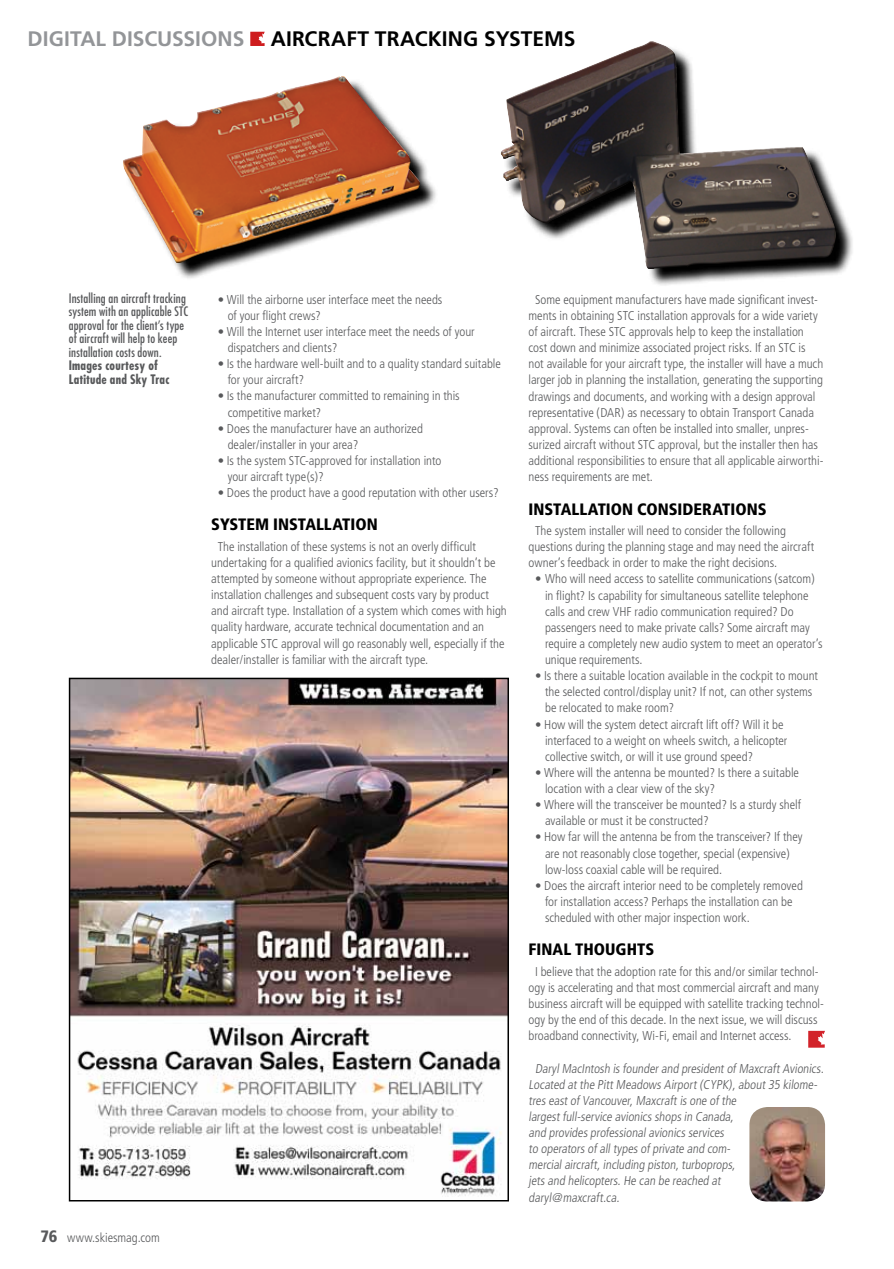
<style>
.page{position:relative;width:894px;height:1269px;background:#fff}
.page>*{position:absolute;margin:0;border:0;box-sizing:border-box;transform-origin:0 0}
.t1{font:700 21px "Frutiger";color:#000}
.t2{font:700 21px "Frutiger";color:#939598}
.t3{font:900 condensed 16.5px "Frutiger";color:#000}
.t4{font:300 condensed 12.75px/16.2px "Frutiger";color:#58595b}
.t5{font:condensed 12.75px/13.5px "Futura";letter-spacing:.01em;color:#58595b}
.t6{font:700 condensed 12.75px/13.5px "Futura";letter-spacing:.015em;color:#58595b}
.s1{font-weight:900;font-size:16.5px}
</style>
<div class="page">
<svg style="left:250px;top:32px;width:15px;height:14px"></svg>
<svg style="left:650px;top:200px;width:203px;height:86px"></svg>
<div style="left:499px;top:52px;width:338px;height:219px;background:#000;opacity:.75"></div>
<svg style="left:175px;top:160px;width:261px;height:119px"></svg>
<div style="left:122px;top:78px;width:300px;height:187px;background:#000;opacity:.75"></div>
<img style="left:749px;top:1107px;width:76px;height:95px">
<img style="left:72px;top:681px;width:434px;height:516px">
<div style="left:69px;top:678px;width:440px;height:524px;border:2px solid #000"></div>
<svg style="left:808px;top:1031px;width:17px;height:17px"></svg>
<h1 class="t2" style="left:27px;top:27px;width:218px">DIGITAL DISCUSSIONS</h1>
<h1 class="t1" style="left:271px;top:27px;width:184px">AI RCRAFT TRACKING</h1>
<h1 class="t1" style="left:484px;top:27px;width:91px">SYSTEMS</h1>
<p class="t5" style="left:69px;top:291px;width:121px">Installing an aircraft tracking system with an applicable STC approval for the client’s type of aircraft will help to keep installation costs down.</p>
<p class="t6" style="left:69px;top:359px;width:102px">Images courtesy of<br>Latitude and Sky Trac</p>
<p class="t4" style="left:40px;top:1230px;width:121px"><span class="s1">76</span> www.skiesmag.com</p>
<p class="t4" style="left:228px;top:292px;width:216px;text-indent:-10px">• Will the airborne user interface meet the needs of your flight crews?</p>
<p class="t4" style="left:228px;top:324px;width:248px;text-indent:-10px">• Will the Internet user interface meet the needs of your dispatchers and clients?</p>
<p class="t4" style="left:228px;top:356px;width:275px;text-indent:-10px">• Is the hardware well-built and to a quality standard suitable for your aircraft?</p>
<p class="t4" style="left:228px;top:388px;width:233px;text-indent:-10px">• Is the manufacturer committed to remaining in this competitive market?</p>
<p class="t4" style="left:228px;top:420px;width:197px;text-indent:-10px">• Does the manufacturer have an authorized dealer/installer in your area?</p>
<p class="t4" style="left:228px;top:453px;width:215px;text-indent:-10px">• Is the system STC-approved for installation into your aircraft type(s)?</p>
<p class="t4" style="left:218px;top:485px;width:283px">• Does the product have a good reputation with other users?</p>
<p class="t3" style="left:211px;top:515px;width:168px">SYSTEM INSTALLATION</p>
<p class="t4" style="left:211px;top:539px;width:297px;text-indent:6px">The installation of these systems is not an overly difficult undertaking for a qualified avionics facility, but it shouldn’t be attempted by someone without appropriate experience. The installation challenges and subsequent costs vary by product and aircraft type. Installation of a system which comes with high quality hardware, accurate technical documentation and an applicable STC approval will go reasonably well, especially if the dealer/installer is familiar with the aircraft type.</p>
<p class="t4" style="left:528px;top:292px;width:296px;text-indent:6px">Some equipment manufacturers have made significant invest&shy;ments in obtaining STC installation approvals for a wide variety of aircraft. These STC approvals help to keep the installation cost down and minimize associated project risks. If an STC is not available for your aircraft type, the installer will have a much larger job in planning the installation, generating the supporting drawings and documents, and working with a design approval representative (DAR) as necessary to obtain Transport Canada approval. Systems can often be installed into smaller, unpres&shy;surized aircraft without STC approval, but the installer then has additional responsibilities to ensure that all applicable airworthi&shy;ness requirements are met.</p>
<p class="t3" style="left:528px;top:499px;width:239px">INSTALLATION CONSIDERATIONS</p>
<p class="t4" style="left:528px;top:523px;width:287px;text-indent:6px">The system installer will need to consider the following questions during the planning stage and may need the aircraft owner’s feedback in order to make the right decisions.</p>
<p class="t4" style="left:545px;top:571px;width:279px;text-indent:-10px">• Who will need access to satellite communications (satcom) in flight? Is capability for simultaneous satellite telephone calls and crew VHF radio communication required? Do passengers need to make private calls? Some aircraft may require a completely new audio system to meet an operator’s unique requirements.</p>
<p class="t4" style="left:545px;top:668px;width:274px;text-indent:-10px">• Is there a suitable location available in the cockpit to mount the selected control/display unit? If not, can other systems be relocated to make room?</p>
<p class="t4" style="left:545px;top:716px;width:244px;text-indent:-10px">• How will the system detect aircraft lift off? Will it be interfaced to a weight on wheels switch, a helicopter collective switch, or will it use ground speed?</p>
<p class="t4" style="left:545px;top:765px;width:255px;text-indent:-10px">• Where will the antenna be mounted? Is there a suitable location with a clear view of the sky?</p>
<p class="t4" style="left:545px;top:797px;width:257px;text-indent:-10px">• Where will the transceiver be mounted? Is a sturdy shelf available or must it be constructed?</p>
<p class="t4" style="left:545px;top:829px;width:259px;text-indent:-10px">• How far will the antenna be from the transceiver? If they are not reasonably close together, special (expensive) low-loss coaxial cable will be required.</p>
<p class="t4" style="left:545px;top:878px;width:259px;text-indent:-10px">• Does the aircraft interior need to be completely removed for installation access? Perhaps the installation can be scheduled with other major inspection work.</p>
<p class="t3" style="left:528px;top:940px;width:127px">FINAL THOUGHTS</p>
<p class="t4" style="left:528px;top:963px;width:297px;text-indent:6px">I believe that the adoption rate for this and/or similar technol&shy;ogy is accelerating and that most commercial aircraft and many business aircraft will be equipped with satellite tracking technol&shy;ogy by the end of this decade. In the next issue, we will discuss broadband connectivity, Wi-Fi, email and Internet access.</p>
<p class="t4" style="left:528px;top:1060px;width:299px;text-indent:6px">DarylMacIntosh is founderand presidentofMaxcraftAvionics.<br>Located atthe PittMeadows Airport(CYPK),about35 kilome&shy;tres eastofVancouver,Maxcraftis one ofthe largestfull-service avionics shops in Canada,<br>and provides professionalavionics services<br>to operators ofalltypes ofprivate and com&shy;mercialaircraft,including piston,turboprops,<br>jets and helicopters.He can be reached at<br>daryl@maxcraft.ca.</p>
</div>
